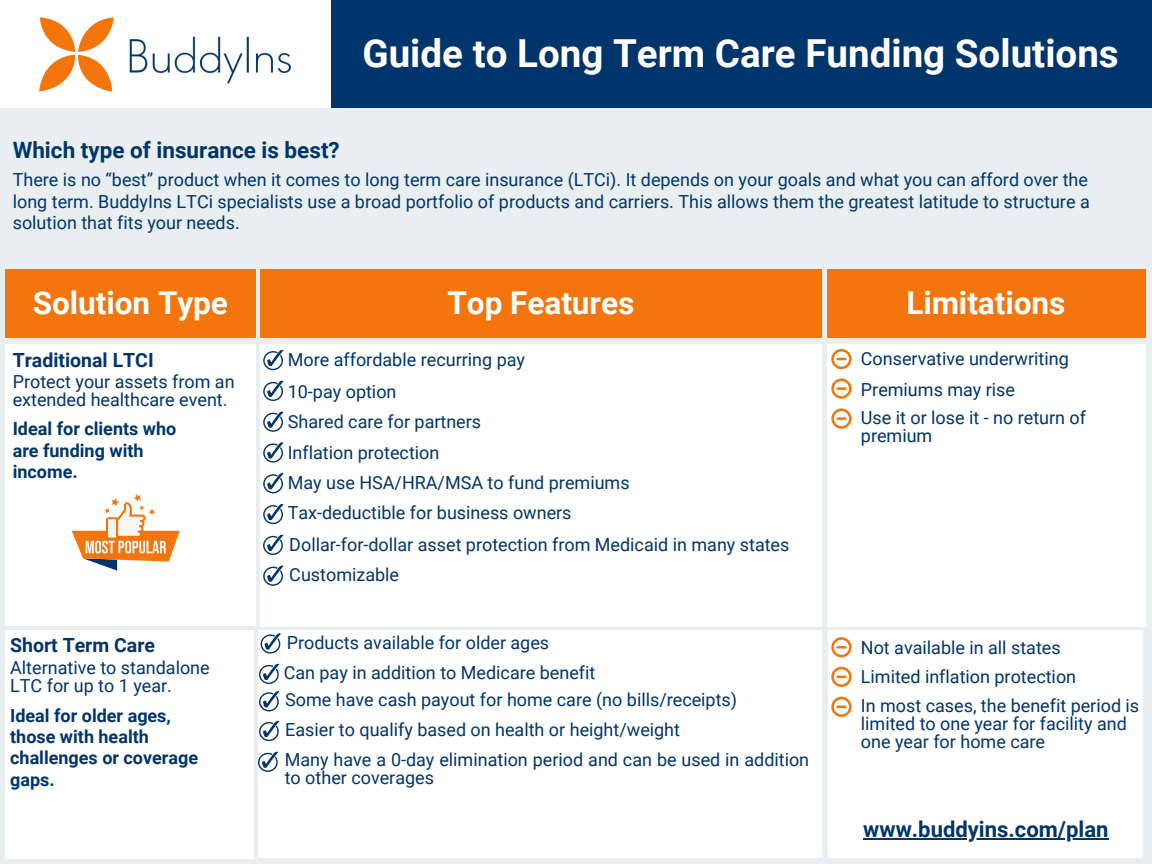
<style>
.page{position:relative;width:1152px;height:864px;background:#e9eff1}
.page>*{position:absolute;margin:0;border:0;box-sizing:border-box;transform-origin:0 0}
.t1{font:700 38.55px "Roboto";color:#fff}
.t2{font:700 31.5px "Roboto";color:#fff}
.t3{font:700 22.5px "Roboto";color:#00356b}
.t4{font:700 22.05px "Roboto";color:#00356b}
.t5{font:700 19.5px "Roboto";color:#00356b}
.t6{font:18px/18px "Roboto";color:#00356b}
.t7{font:700 18px/21.3px "Roboto";color:#00356b}
</style>
<div class="page">
<div style="left:5px;top:344px;width:251px;height:281px;background:#fff"></div>
<div style="left:260px;top:344px;width:562px;height:283px;background:#fff"></div>
<div style="left:827px;top:344px;width:318px;height:283px;background:#fff"></div>
<div style="left:260px;top:269px;width:562px;height:69px;background:#f4750b"></div>
<div style="left:827px;top:269px;width:318px;height:69px;background:#f4750b"></div>
<div style="left:5px;top:630px;width:249px;height:228px;background:#fff"></div>
<div style="left:258px;top:631px;width:563px;height:227px;background:#fff"></div>
<div style="left:828px;top:631px;width:315px;height:227px;background:#fff"></div>
<div style="left:330px;top:0;width:822px;height:108px;background:#00356b"></div>
<img style="left:0;top:0;width:331px;height:108px">
<svg style="left:831px;top:637px;width:21px;height:20px"></svg>
<svg style="left:831px;top:667px;width:21px;height:20px"></svg>
<svg style="left:831px;top:697px;width:21px;height:20px"></svg>
<svg style="left:261px;top:633px;width:20px;height:21px"></svg>
<svg style="left:259px;top:664px;width:20px;height:20px"></svg>
<svg style="left:259px;top:691px;width:20px;height:20px"></svg>
<svg style="left:259px;top:721px;width:20px;height:20px"></svg>
<svg style="left:258px;top:752px;width:20px;height:20px"></svg>
<svg style="left:831px;top:349px;width:21px;height:20px"></svg>
<svg style="left:831px;top:379px;width:21px;height:20px"></svg>
<svg style="left:831px;top:408px;width:21px;height:21px"></svg>
<svg style="left:263px;top:350px;width:20px;height:20px"></svg>
<svg style="left:263px;top:381px;width:20px;height:20px"></svg>
<svg style="left:263px;top:412px;width:20px;height:20px"></svg>
<svg style="left:263px;top:442px;width:20px;height:21px"></svg>
<svg style="left:263px;top:473px;width:20px;height:20px"></svg>
<svg style="left:263px;top:504px;width:20px;height:20px"></svg>
<svg style="left:263px;top:535px;width:20px;height:20px"></svg>
<div style="left:5px;top:269px;width:251px;height:69px;background:#f4750b"></div>
<svg style="left:263px;top:566px;width:20px;height:20px"></svg>
<svg style="left:72px;top:494px;width:108px;height:77px"></svg>
<hr style="left:863px;top:838px;width:246px;height:1px;background:#00356b">
<h1 class="t1" style="left:362px;top:31px;width:758px">Guide to Long Term Care Funding Solutions</h1>
<p class="t3" style="left:13px;top:137px;width:329px">Which type of insurance is best?</p>
<p class="t6" style="left:13px;top:169px;width:1079px;line-height:21.3px;text-align:justify">There is no “best” product when it comes to long term care insurance (LTCi). It depends on your goals and what you can afford over the long term. BuddyIns LTCi specialists use a broad portfolio of products and carriers. This allows them the greatest latitude to structure a solution that fits your needs.</p>
<h2 class="t2" style="left:33px;top:285px;width:197px">Solution Type</h2>
<p class="t5" style="left:13px;top:349px;width:142px">Traditional LTCI</p>
<p class="t6" style="left:13px;top:373px;width:223px">Protect your assets from an extended healthcare event.</p>
<p class="t7" style="left:13px;top:418px;width:165px">Ideal for clients who are funding with income.</p>
<p class="t5" style="left:10px;top:634px;width:146px">Short Term Care</p>
<p class="t6" style="left:10px;top:659px;width:201px">Alternative to standalone<br>LTC for up to 1 year.</p>
<p class="t7" style="left:10px;top:705px;width:189px">Ideal for older ages, those with health challenges or coverage gaps.</p>
<h2 class="t2" style="left:447px;top:285px;width:188px">Top Features</h2>
<h2 class="t2" style="left:906px;top:285px;width:161px">Limitations</h2>
<p class="t6" style="left:288px;top:344px;width:239px;line-height:31.8px">More affordable recurring pay<br>10-pay option</p>
<p class="t6" style="left:288px;top:413px;width:195px">Shared care for partners</p>
<p class="t6" style="left:288px;top:444px;width:153px">Inflation protection</p>
<p class="t6" style="left:288px;top:468px;width:343px;line-height:29.7px">May use HSA/HRA/MSA to fund premiums<br>Tax-deductible for business owners</p>
<p class="t6" style="left:289px;top:536px;width:502px">Dollar-for-dollar asset protection from Medicaid in many states</p>
<p class="t6" style="left:289px;top:566px;width:111px">Customizable</p>
<p class="t6" style="left:284px;top:628px;width:313px;line-height:29.5px">Products available for older ages<br>Can pay in addition to Medicare benefit</p>
<p class="t6" style="left:285px;top:721px;width:396px">Easier to qualify based on health or height/weight</p>
<p class="t6" style="left:285px;top:691px;width:453px">Some have cash payout for home care (no bills/receipts)</p>
<p class="t6" style="left:285px;top:751px;width:526px">Many have a 0-day elimination period and can be used in addition to other coverages</p>
<p class="t6" style="left:861px;top:343px;width:209px;line-height:31.3px">Conservative underwriting<br>Premiums may rise</p>
<p class="t6" style="left:861px;top:409px;width:227px">Use it or lose it - no return of premium</p>
<p class="t6" style="left:861px;top:633px;width:217px;line-height:29.1px">Not available in all states<br>Limited inflation protection</p>
<p class="t6" style="left:861px;top:697px;width:280px">In most cases, the benefit period is limited to one year for facility and one year for home care</p>
<p class="t4" style="left:863px;top:817px;width:247px">www.buddyins.com/plan</p>
</div>
